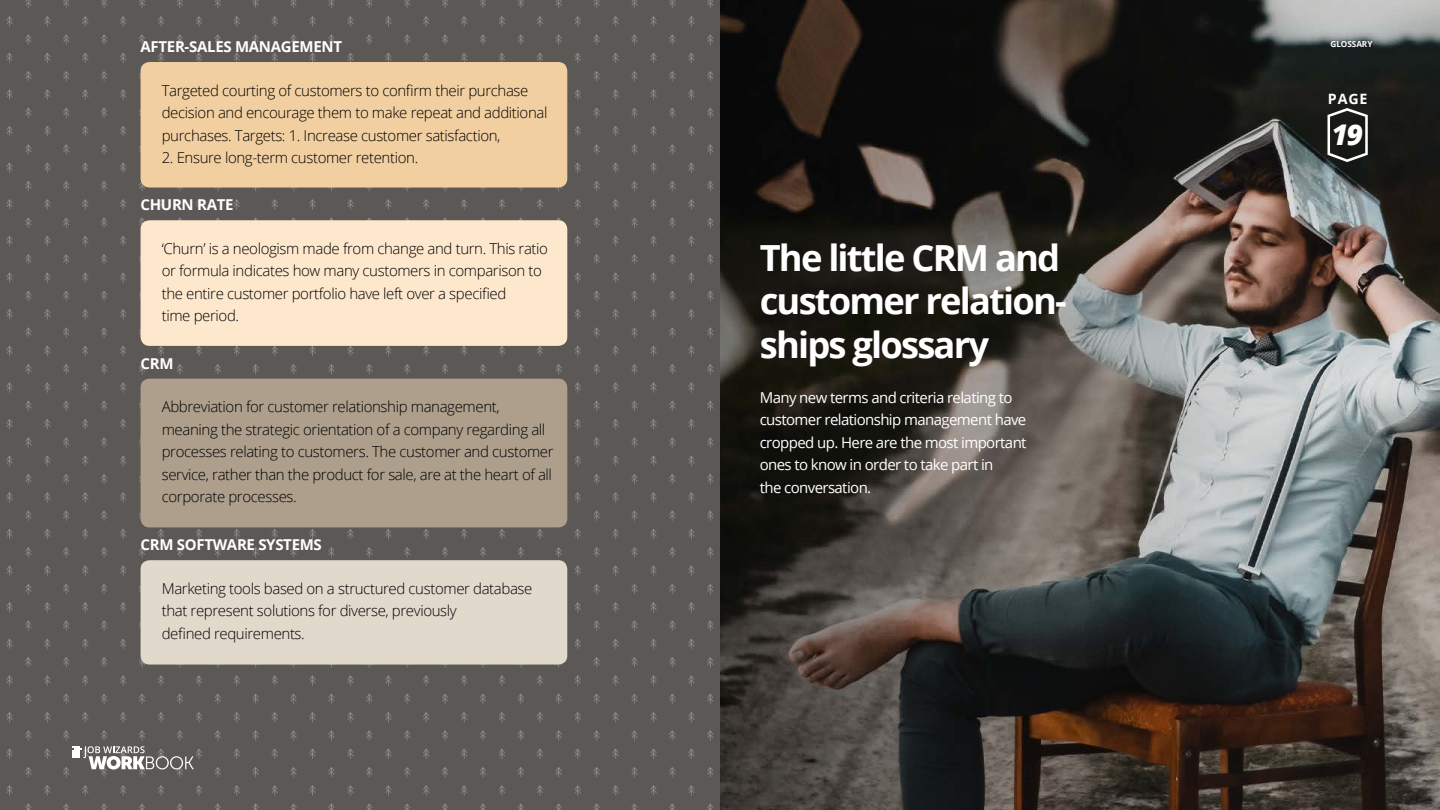
<style>
.page{position:relative;width:1440px;height:810px;background:#fff}
.page>*{position:absolute;margin:0;border:0;box-sizing:border-box;transform-origin:0 0}
.t1{font:700 36px/43.5px "Open Sans";letter-spacing:-.05em;color:#fff}
.t2{font:italic 800 28.5px "Open Sans";color:#fff}
.t3{font:300 15px/22.5px "Open Sans";letter-spacing:-.025em;color:#000}
.t4{font:15px/22.5px "Open Sans";letter-spacing:-.04em;color:#fff}
.t5{font:700 15px "Open Sans";letter-spacing:-.02em;color:#fff}
.t6{font:700 14.25px "Open Sans";color:#fff}
.t7{font:700 8.25px "Open Sans";letter-spacing:-.01em;color:#fff}
</style>
<div class="page">
<img style="left:0;top:0;width:1440px;height:810px">
<svg style="left:72px;top:746px;width:122px;height:23px"></svg>
<div style="left:141px;top:62px;width:426px;height:126px;background:#f2cfa0;border-radius:9px"></div>
<div style="left:141px;top:379px;width:426px;height:148px;background:#ad9f8c;border-radius:9px"></div>
<div style="left:141px;top:220px;width:426px;height:126px;background:#fee8cd;border-radius:9px"></div>
<div style="left:141px;top:560px;width:426px;height:105px;background:#e1d9cc;border-radius:9px"></div>
<svg style="left:1327px;top:108px;width:41px;height:54px;background:#41423f"></svg>
<p class="t5" style="left:141px;top:36px;width:203px">AFTER-SALES MANAGEMENT</p>
<p class="t3" style="left:162px;top:79px;width:387px">Targeted courting of customers to confirm their purchase decision and encourage them to make repeat and additional purchases. Targets: 1. Increase customer satisfaction,</p>
<p class="t3" style="left:162px;top:146px;width:258px">2. Ensure long-term customer retention.</p>
<p class="t5" style="left:141px;top:194px;width:95px">CHURN RATE</p>
<p class="t3" style="left:162px;top:237px;width:388px">‘Churn’ is a neologism made from change and turn. This ratio or formula indicates how many customers in comparison to the entire customer portfolio have left over a specified<br>time period.</p>
<p class="t5" style="left:141px;top:353px;width:34px">CRM</p>
<p class="t3" style="left:162px;top:395px;width:393px">Abbreviation for customer relationship management, meaning the strategic orientation of a company regarding all processes relating to customers. The customer and customer service, rather than the product for sale, are at the heart of all corporate processes.</p>
<p class="t5" style="left:141px;top:534px;width:183px">CRM SOFTWARE SYSTEMS</p>
<p class="t3" style="left:162px;top:577px;width:372px">Marketing tools based on a structured customer database that represent solutions for diverse, previously<br>defined requirements.</p>
<h1 class="t1" style="left:760px;top:235px;width:309px">The little CRM and customer relation&shy;ships glossary</h1>
<p class="t4" style="left:760px;top:386px;width:268px">Many new terms and criteria relating to customer relationship management have cropped up. Here are the most important ones to know in order to take part in<br>the conversation.</p>
<p class="t7" style="left:1331px;top:38px;width:44px">GLOSSARY</p>
<p class="t6" style="left:1328px;top:88px;width:41px">PAGE</p>
<h2 class="t2" style="left:1332px;top:113px;width:33px">19</h2>
</div>
